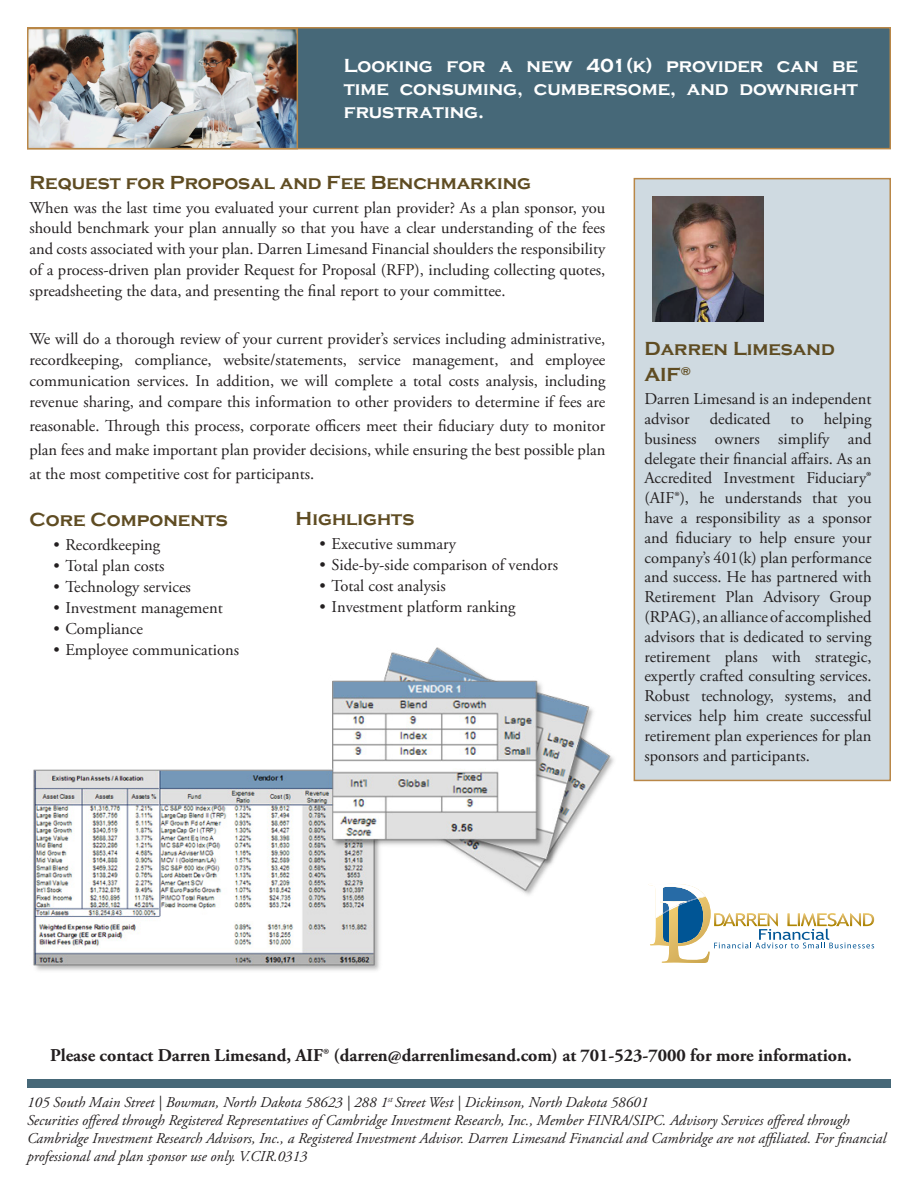
<style>
.page{position:relative;width:918px;height:1188px;background:#fff}
.page>*{position:absolute;margin:0;border:0;box-sizing:border-box;transform-origin:0 0}
.t1{font:700 19.5px/23.4px "Copperplate Gothic";color:#fff;text-align:justify}
.t2{font:700 19.5px "Copperplate Gothic";color:#5f4c22}
.t3{font:700 18px "Adobe Garamond Pro";color:#231f20}
.t4{font:16.5px/19.8px "Adobe Garamond Pro";color:#231f20;text-align:justify}
.t5{font:italic 15px/18px "Adobe Garamond Pro";color:#231f20}
</style>
<div class="page">
<div style="left:27px;top:27px;width:864px;height:122px;background:#466878;border:2px solid #b98747"></div>
<img style="left:30px;top:31px;width:265px;height:115px">
<div style="left:27px;top:28px;width:271px;height:121px;border:2px solid #b98747"></div>
<div style="left:27px;top:1079px;width:864px;height:9px;background:#466878"></div>
<div style="left:634px;top:178px;width:257px;height:603px;background:#cfdae1;border:2px solid #b98747"></div>
<svg style="left:650px;top:884px;width:224px;height:79px"></svg>
<img style="left:33px;top:647px;width:581px;height:324px">
<img style="left:653px;top:196px;width:110px;height:126px">
<p class="t1" style="left:344px;top:54px;width:516px">Looking for a new 401(k) provider can be time consuming, cumbersome, and downright frustrating.</p>
<p class="t2" style="left:29px;top:172px;width:503px">Request for Proposal and Fee Benchmarking</p>
<p class="t4" style="left:29px;top:198px;width:578px;line-height:20.7px">When was the last time you evaluated your current plan provider? As a plan sponsor, you should benchmark your plan annually so that you have a clear understanding of the fees and costs associated with your plan. Darren Limesand Financial shoulders the responsibility of a process-driven plan provider Request for Proposal (RFP), including collecting quotes, spreadsheeting the data, and presenting the final report to your committee.</p>
<p class="t4" style="left:29px;top:329px;width:578px;line-height:21px">We will do a thorough review of your current provider’s services including administrative, recordkeeping, compliance, website/statements, service management, and employee communication services. In addition, we will complete a total costs analysis, including revenue sharing, and compare this information to other providers to determine if fees are</p>
<p class="t4" style="left:29px;top:414px;width:578px;line-height:24px">reasonable. Through this process, corporate officers meet their fiduciary duty to monitor plan fees and make important plan provider decisions, while ensuring the best possible plan at the most competitive cost for participants.</p>
<p class="t2" style="left:29px;top:509px;width:200px">Core Components</p>
<p class="t4" style="left:53px;top:536px;width:108px">• Recordkeeping</p>
<p class="t4" style="left:53px;top:557px;width:113px">• Total plan costs</p>
<p class="t4" style="left:53px;top:578px;width:139px">• Technology services</p>
<p class="t4" style="left:53px;top:599px;width:171px">• Investment management</p>
<p class="t4" style="left:53px;top:620px;width:91px">• Compliance</p>
<p class="t4" style="left:53px;top:641px;width:187px">• Employee communications</p>
<p class="t2" style="left:296px;top:508px;width:120px">Highlights</p>
<p class="t4" style="left:320px;top:534px;width:138px">• Executive summary</p>
<p class="t4" style="left:320px;top:555px;width:240px">• Side-by-side comparison of vendors</p>
<p class="t4" style="left:320px;top:576px;width:128px">• Total cost analysis</p>
<p class="t4" style="left:320px;top:597px;width:197px">• Investment platform ranking</p>
<p class="t2" style="left:644px;top:338px;width:192px">Darren Limesand</p>
<p class="t2" style="left:644px;top:364px;width:48px">AIF<sup>®</sup></p>
<p class="t4" style="left:644px;top:390px;width:229px">Darren Limesand is an independent advisor dedicated to helping business owners simplify and delegate their financial affairs. As an Accredited Investment Fiduciary® (AIF®), he understands that you have a responsibility as a sponsor and fiduciary to help ensure your company’s 401(k) plan performance and success. He has partnered with Retirement Plan Advisory Group (RPAG), an alliance of accomplished advisors that is dedicated to serving retirement plans with strategic, expertly crafted consulting services.<br>Robust technology, systems, and services help him create successful retirement plan experiences for plan sponsors and participants.</p>
<p class="t3" style="left:50px;top:1045px;width:803px">Please contact Darren Limesand, AIF® (darren@darrenlimesand.com) at 701-523-7000 for more information.</p>
<p class="t5" style="left:27px;top:1094px;width:623px">105 South Main Street | Bowman, North Dakota 58623 | 288 1<sup>st</sup> Street West | Dickinson, North Dakota 58601</p>
<p class="t5" style="left:27px;top:1112px;width:861px">Securities offered through Registered Representatives of Cambridge Investment Research, Inc., Member FINRA/SIPC. Advisory Services offered through<br>Cambridge Investment Research Advisors, Inc., a Registered Investment Advisor. Darren Limesand Financial and Cambridge are not affiliated. For financial professional and plan sponsor use only. V.CIR.0313</p>
</div>
